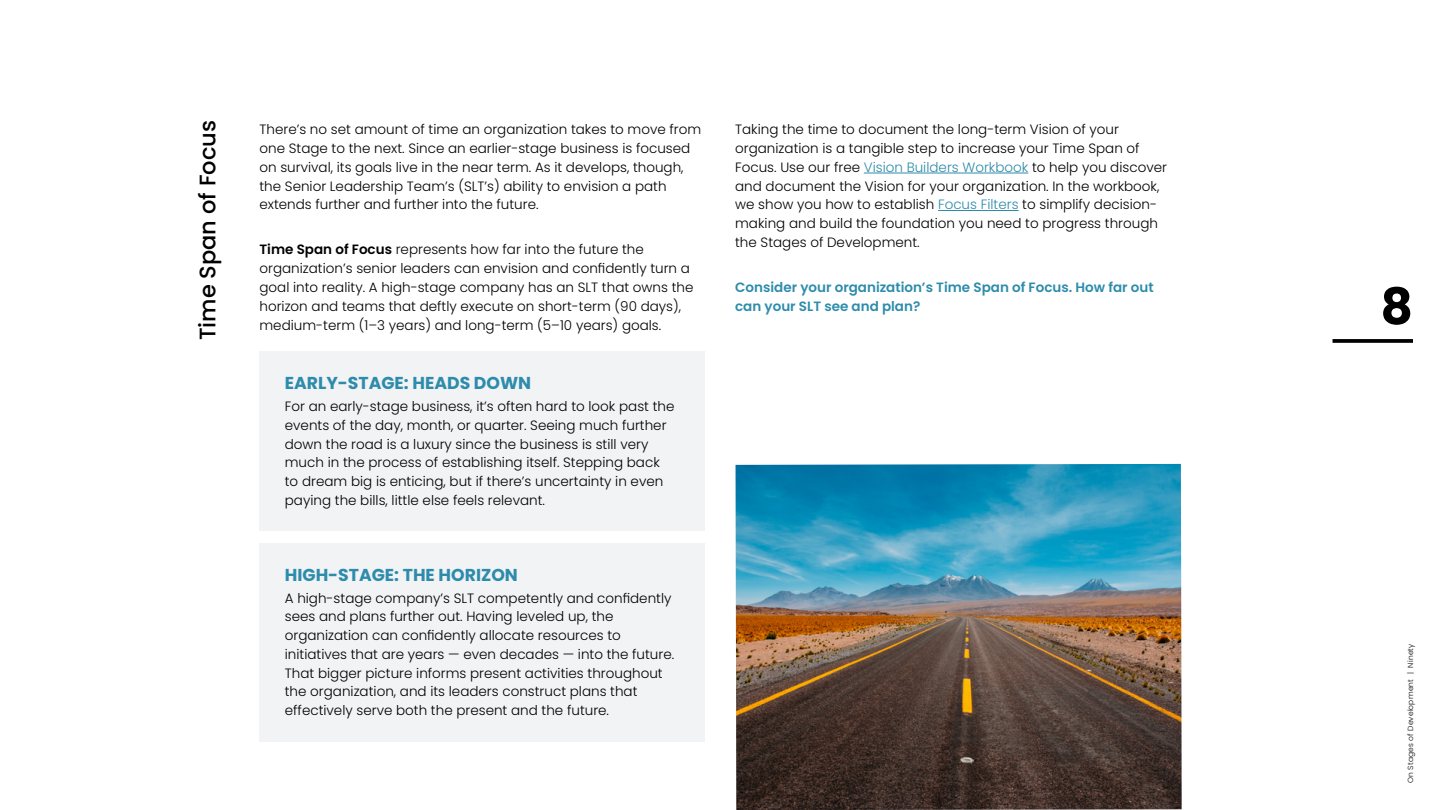
<style>
.page{position:relative;width:1440px;height:810px;background:#fff}
.page>*{position:absolute;margin:0;border:0;box-sizing:border-box;transform-origin:0 0}
.t1{font:700 50.25px "Poppins";color:#000}
.t2{font:500 22.5px "Poppins";color:#000}
.t3{font:700 17.25px "Poppins";color:#2d8cab}
.t4{font:300 13.5px/18.8px "Poppins";color:#000}
.t5{font:600 13.5px/18.8px "Poppins";color:#2d8cab}
.t6{font:300 7.5px "Poppins";letter-spacing:.025em;color:#000}
.s1{font-weight:600}
.s2{color:#2f8baa}
</style>
<div class="page">
<svg style="left:1333px;top:339px;width:80px;height:4px"></svg>
<img style="left:736px;top:464px;width:446px;height:346px">
<hr style="left:864px;top:173px;width:164px;height:1px;background:#2f8baa">
<hr style="left:938px;top:210px;width:81px;height:1px;background:#2f8baa">
<div style="left:260px;top:543px;width:445px;height:199px;background:#f2f3f5"></div>
<div style="left:260px;top:352px;width:445px;height:179px;background:#f2f3f5"></div>
<h2 class="t2" style="left:195px;top:340px;width:222px;rotate:-90deg">Time Span of Focus</h2>
<p class="t4" style="left:260px;top:120px;width:443px">There’s no set amount of time an organization takes to move from one Stage to the next. Since an earlier-stage business is focused on survival, its goals live in the near term. As it develops, though, the Senior Leadership Team’s (SLT’s) ability to envision a path extends further and further into the future.</p>
<p class="t4" style="left:260px;top:240px;width:436px"><span class="s1">Time Span of Focus</span> represents how far into the future the organization’s senior leaders can envision and confidently turn a goal into reality. A high-stage company has an SLT that owns the horizon and teams that deftly execute on short-term (90 days), medium-term (1–3 years) and long-term (5–10 years) goals.</p>
<p class="t3" style="left:285px;top:373px;width:248px">EARLY-STAGE: HEADS DOWN</p>
<p class="t4" style="left:285px;top:397px;width:391px">For an early-stage business, it’s often hard to look past the events of the day, month, or quarter. Seeing much further down the road is a luxury since the business is still very much in the process of establishing itself. Stepping back to dream big is enticing, but if there’s uncertainty in even paying the bills, little else feels relevant.</p>
<p class="t3" style="left:285px;top:564px;width:235px">HIGH-STAGE: THE HORIZON</p>
<p class="t4" style="left:285px;top:589px;width:391px">A high-stage company’s SLT competently and confidently sees and plans further out. Having leveled up, the organization can confidently allocate resources to initiatives that are years — even decades — into the future.<br>That bigger picture informs present activities throughout the organization, and its leaders construct plans that effectively serve both the present and the future.</p>
<p class="t4" style="left:735px;top:120px;width:433px">Taking the time to document the long-term Vision of your organization is a tangible step to increase your Time Span of Focus. Use our free <span class="s2">Vision Builders Workbook</span> to help you discover and document the Vision for your organization. In the workbook, we show you how to establish <span class="s2">Focus Filters</span> to simplify decision&shy;making and build the foundation you need to progress through the Stages of Development.</p>
<p class="t5" style="left:735px;top:278px;width:420px">Consider your organization’s Time Span of Focus. How far out can your SLT see and plan?</p>
<h1 class="t1" style="left:1380px;top:277px;width:34px">8</h1>
<p class="t6" style="left:1406px;top:783px;width:141px;rotate:-90deg">On Stages of Development | Ninety</p>
</div>
